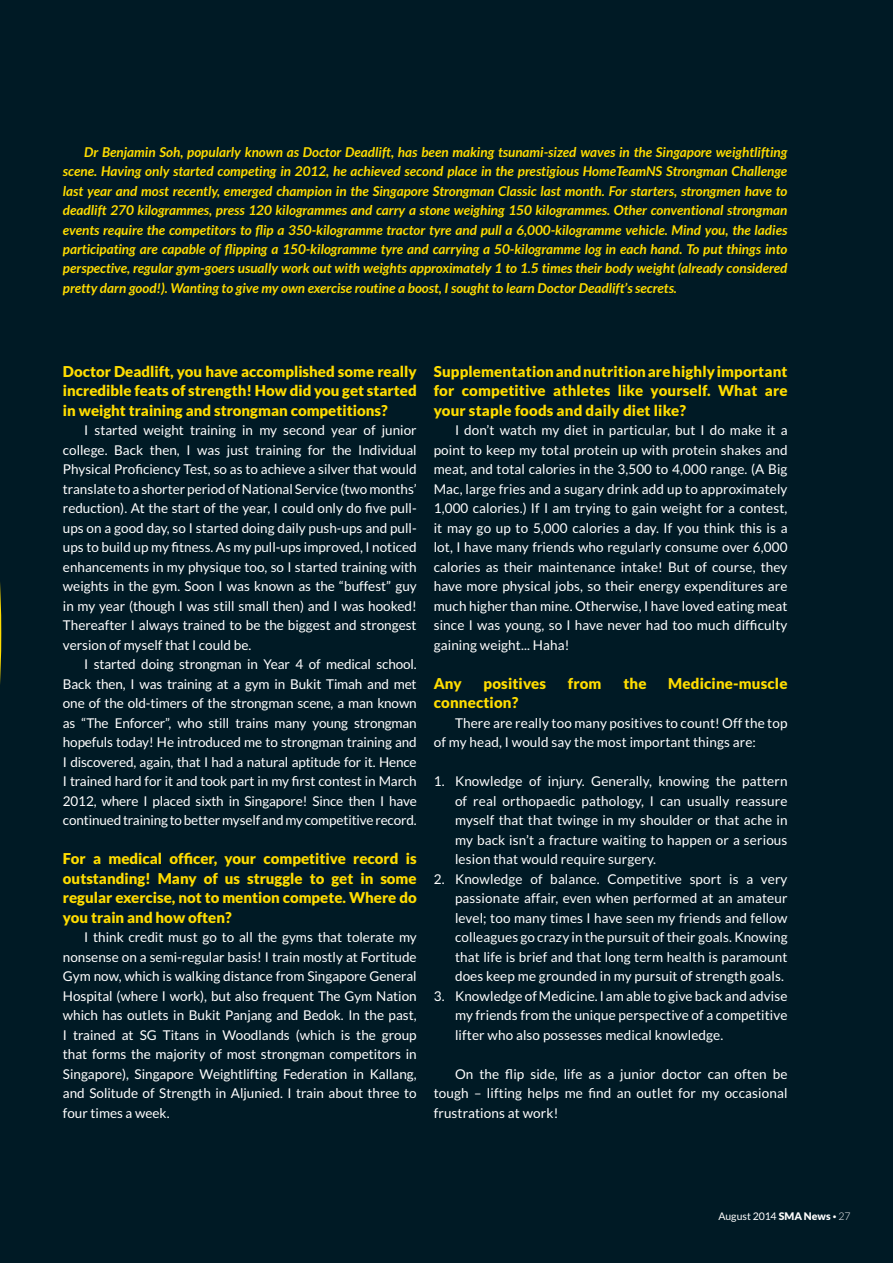
<style>
.page{position:relative;width:893px;height:1263px;background:#001a25}
.page>*{position:absolute;margin:0;border:0;box-sizing:border-box;transform-origin:0 0}
.t1{font:900 15px/19.5px "Lato";color:#fd0;text-align:justify}
.t2{font:13.5px/19.5px "Lato";letter-spacing:.01em;color:#fff;text-align:justify}
.t3{font:italic 700 13.5px/19.5px "Lato";color:#fd0;text-align:justify}
.t4{font:10.5px "Lato";color:#fff}
.s1{font-weight:900}
.s2{font-size:7.5px}
.s3{font-weight:300}
</style>
<div class="page">
<p class="t3" style="left:63px;top:142px;width:726px;text-indent:21px">Dr Benjamin Soh, popularly known as Doctor Deadlift, has been making tsunami-sized waves in the Singapore weightlifting scene. Having only started competing in 2012, he achieved second place in the prestigious HomeTeamNS Strongman Challenge last year and most recently, emerged champion in the Singapore Strongman Classic last month. For starters, strongmen have to deadlift 270 kilogrammes, press 120 kilogrammes and carry a stone weighing 150 kilogrammes. Other conventional strongman events require the competitors to flip a 350-kilogramme tractor tyre and pull a 6,000-kilogramme vehicle. Mind you, the ladies participating are capable of flipping a 150-kilogramme tyre and carrying a 50-kilogramme log in each hand. To put things into perspective, regular gym-goers usually work out with weights approximately 1 to 1.5 times their body weight (already considered pretty darn good!). Wanting to give my own exercise routine a boost, I sought to learn Doctor Deadlift’s secrets.</p>
<p class="t1" style="left:63px;top:361px;width:355px">Doctor Deadlift, you have accomplished some really incredible feats of strength! How did you get started in weight training and strongman competitions?</p>
<p class="t2" style="left:63px;top:420px;width:355px;text-indent:21px">I started weight training in my second year of junior college. Back then, I was just training for the Individual Physical Proficiency Test, so as to achieve a silver that would translate to a shorter period of National Service (two months’ reduction). At the start of the year, I could only do five pull&shy;ups on a good day, so I started doing daily push-ups and pull&shy;ups to build up my fitness. As my pull-ups improved, I noticed enhancements in my physique too, so I started training with weights in the gym. Soon I was known as the “buffest” guy in my year (though I was still small then) and I was hooked!<br>Thereafter I always trained to be the biggest and strongest version of myself that I could be.</p>
<p class="t2" style="left:63px;top:654px;width:355px;text-indent:21px">I started doing strongman in Year 4 of medical school.<br>Back then, I was training at a gym in Bukit Timah and met one of the old-timers of the strongman scene, a man known as “The Enforcer”, who still trains many young strongman hopefuls today! He introduced me to strongman training and I discovered, again, that I had a natural aptitude for it. Hence I trained hard for it and took part in my first contest in March 2012, where I placed sixth in Singapore! Since then I have continued training to better myself and my competitive record.</p>
<p class="t1" style="left:63px;top:849px;width:355px">For a medical officer, your competitive record is outstanding! Many of us struggle to get in some regular exercise, not to mention compete. Where do you train and how often?</p>
<p class="t2" style="left:63px;top:927px;width:355px;text-indent:21px">I think credit must go to all the gyms that tolerate my nonsense on a semi-regular basis! I train mostly at Fortitude Gym now, which is walking distance from Singapore General Hospital (where I work), but also frequent The Gym Nation which has outlets in Bukit Panjang and Bedok. In the past, I trained at SG Titans in Woodlands (which is the group that forms the majority of most strongman competitors in Singapore), Singapore Weightlifting Federation in Kallang, and Solitude of Strength in Aljunied. I train about three to four times a week.</p>
<p class="t1" style="left:434px;top:361px;width:355px">Supplementation and nutrition are highly important for competitive athletes like yourself. What are your staple foods and daily diet like?</p>
<p class="t2" style="left:434px;top:420px;width:355px;text-indent:21px">I don’t watch my diet in particular, but I do make it a point to keep my total protein up with protein shakes and meat, and total calories in the 3,500 to 4,000 range. (A Big Mac, large fries and a sugary drink add up to approximately 1,000 calories.) If I am trying to gain weight for a contest, it may go up to 5,000 calories a day. If you think this is a lot, I have many friends who regularly consume over 6,000 calories as their maintenance intake! But of course, they have more physical jobs, so their energy expenditures are much higher than mine. Otherwise, I have loved eating meat since I was young, so I have never had too much difficulty gaining weight... Haha!</p>
<p class="t1" style="left:434px;top:673px;width:30px">Any</p>
<p class="t1" style="left:484px;top:673px;width:64px">positives</p>
<p class="t1" style="left:568px;top:673px;width:35px">from</p>
<p class="t1" style="left:623px;top:673px;width:25px">the</p>
<p class="t1" style="left:668px;top:673px;width:121px">Medicine-muscle</p>
<p class="t1" style="left:434px;top:693px;width:86px">connection?</p>
<p class="t2" style="left:434px;top:713px;width:355px;text-indent:21px">There are really too many positives to count! Off the top of my head, I would say the most important things are:</p>
<p class="t2" style="left:455px;top:771px;width:334px;text-indent:-21px">1. Knowledge of injury. Generally, knowing the pattern of real orthopaedic pathology, I can usually reassure myself that that twinge in my shoulder or that ache in my back isn’t a fracture waiting to happen or a serious lesion that would require surgery.</p>
<p class="t2" style="left:455px;top:869px;width:334px;text-indent:-21px">2. Knowledge of balance. Competitive sport is a very passionate affair, even when performed at an amateur level; too many times I have seen my friends and fellow colleagues go crazy in the pursuit of their goals. Knowing that life is brief and that long term health is paramount does keep me grounded in my pursuit of strength goals.</p>
<p class="t2" style="left:455px;top:986px;width:334px;text-indent:-21px">3. Knowledge of Medicine. I am able to give back and advise my friends from the unique perspective of a competitive lifter who also possesses medical knowledge.</p>
<p class="t2" style="left:434px;top:1064px;width:355px;text-indent:21px">On the flip side, life as a junior doctor can often be tough – lifting helps me find an outlet for my occasional frustrations at work!</p>
<p class="t4" style="left:718px;top:1211px;width:134px">August 2014 <span class="s1">SMA News</span> <span class="s2">•</span> <span class="s3">27</span></p>
</div>
